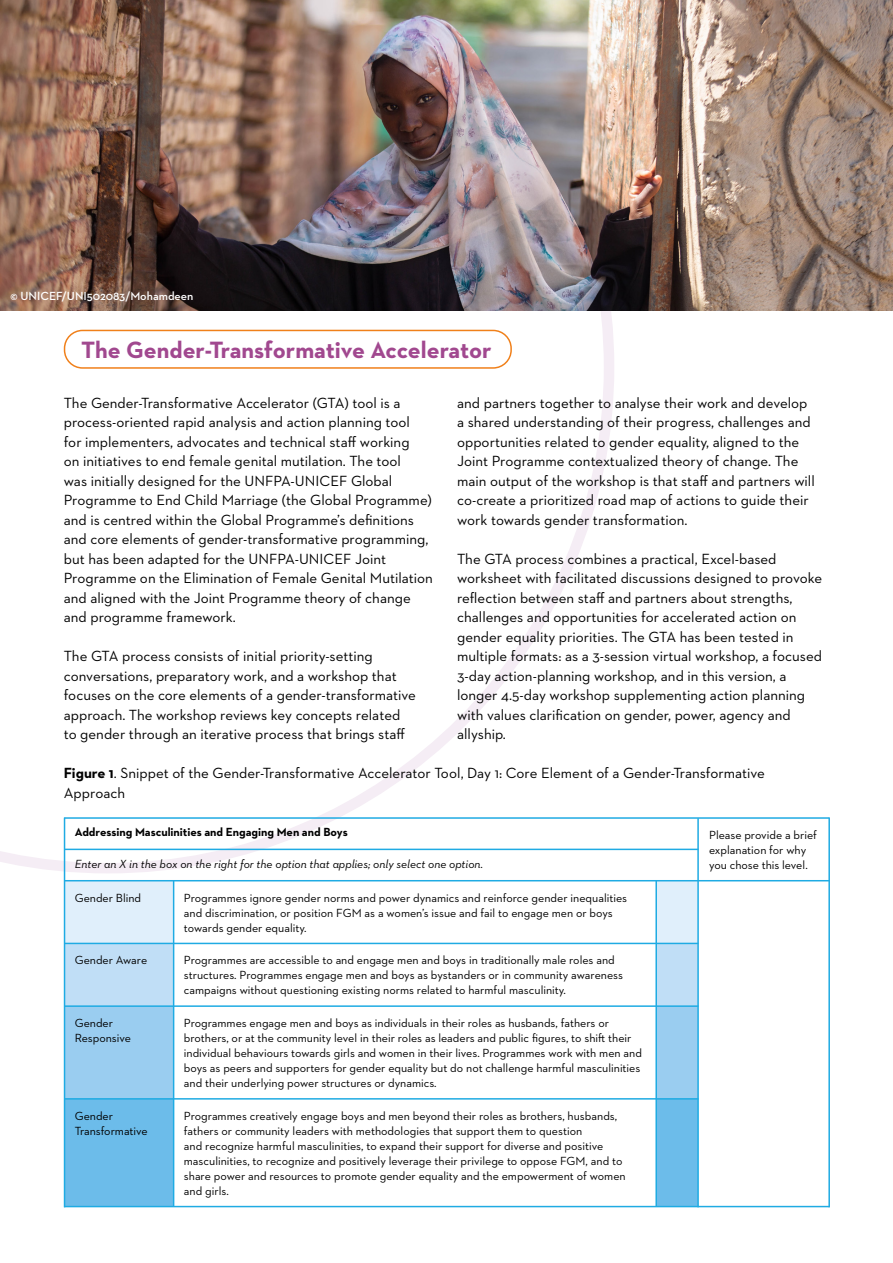
<style>
.page{position:relative;width:893px;height:1263px;background:#fff}
.page>*{position:absolute;margin:0;border:0;box-sizing:border-box;transform-origin:0 0}
.t1{font:700 24px "Neutraface 2 Text";color:#a1488f}
.t2{font:15px/19.5px "Neutraface 2 Text";color:#000}
.t3{font:12px/15px "Neutraface 2 Text";color:#000}
.t4{font:italic 12px "Neutraface 2 Text";color:#000}
.t5{font:700 12px "Neutraface 2 Text";color:#000}
.t6{font:600 12px "Neutraface 2 Text";color:#fff}
.s1{font-weight:700}
</style>
<div class="page">
<svg style="left:0;top:310px;width:614px;height:563px"></svg>
<div style="left:64px;top:330px;width:448px;height:39px;border:2px solid #f0801a;border-radius:18px"></div>
<div style="left:65px;top:1099px;width:108px;height:108px;background:#6cbcea"></div>
<div style="left:65px;top:1006px;width:108px;height:93px;background:#9acdf0"></div>
<div style="left:657px;top:1006px;width:41px;height:93px;background:#9acdf0"></div>
<div style="left:65px;top:943px;width:108px;height:63px;background:#c0def6"></div>
<div style="left:657px;top:943px;width:41px;height:63px;background:#c0def6"></div>
<div style="left:65px;top:881px;width:108px;height:62px;background:#e0effb"></div>
<div style="left:657px;top:881px;width:41px;height:62px;background:#e0effb"></div>
<div style="left:657px;top:1099px;width:41px;height:108px;background:#6cbcea"></div>
<hr style="left:64px;top:817px;width:766px;height:2px;background:#1fabe3">
<hr style="left:64px;top:849px;width:634px;height:1px;background:#1fabe3">
<hr style="left:64px;top:880px;width:766px;height:1px;background:#1fabe3">
<hr style="left:64px;top:943px;width:634px;height:1px;background:#1fabe3">
<hr style="left:64px;top:1005px;width:634px;height:2px;background:#1fabe3">
<hr style="left:64px;top:1098px;width:634px;height:1px;background:#1fabe3">
<hr style="left:64px;top:818px;width:1px;height:389px;background:#1fabe3">
<hr style="left:173px;top:881px;width:1px;height:325px;background:#1fabe3">
<hr style="left:697px;top:818px;width:2px;height:389px;background:#1fabe3">
<hr style="left:655px;top:881px;width:2px;height:325px;background:#1fabe3">
<hr style="left:828px;top:818px;width:2px;height:389px;background:#1fabe3">
<hr style="left:64px;top:1206px;width:766px;height:1px;background:#1fabe3">
<img style="left:0;top:0;width:893px;height:310px">
<p class="t6" style="left:11px;top:288px;width:184px">© UNICEF/UNI502083/Mohamdeen</p>
<h1 class="t1" style="left:81px;top:335px;width:412px">The Gender-Transformative Accelerator</h1>
<p class="t2" style="left:64px;top:393px;width:371px">The Gender-Transformative Accelerator (GTA) tool is a process-oriented rapid analysis and action planning tool<br>for implementers, advocates and technical staff working<br>on initiatives to end female genital mutilation. The tool<br>was initially designed for the UNFPA-UNICEF Global Programme to End Child Marriage (the Global Programme) and is centred within the Global Programme’s definitions and core elements of gender-transformative programming, but has been adapted for the UNFPA-UNICEF Joint Programme on the Elimination of Female Genital Mutilation and aligned with the Joint Programme theory of change and programme framework.</p>
<p class="t2" style="left:64px;top:646px;width:354px">The GTA process consists of initial priority-setting conversations, preparatory work, and a workshop that focuses on the core elements of a gender-transformative approach. The workshop reviews key concepts related to gender through an iterative process that brings staff</p>
<p class="t2" style="left:64px;top:763px;width:703px"><span class="s1">Figure 1</span>. Snippet of the Gender-Transformative Accelerator Tool, Day 1: Core Element of a Gender-Transformative<br>Approach</p>
<p class="t2" style="left:457px;top:393px;width:359px">and partners together to analyse their work and develop a shared understanding of their progress, challenges and opportunities related to gender equality, aligned to the Joint Programme contextualized theory of change. The main output of the workshop is that staff and partners will co-create a prioritized road map of actions to guide their work towards gender transformation.</p>
<p class="t2" style="left:457px;top:549px;width:367px">The GTA process combines a practical, Excel-based worksheet with facilitated discussions designed to provoke reflection between staff and partners about strengths, challenges and opportunities for accelerated action on gender equality priorities. The GTA has been tested in multiple formats: as a 3-session virtual workshop, a focused 3-day action-planning workshop, and in this version, a longer 4.5-day workshop supplementing action planning with values clarification on gender, power, agency and allyship.</p>
<p class="t5" style="left:75px;top:825px;width:274px">Addressing Masculinities and Engaging Men and Boys</p>
<p class="t4" style="left:75px;top:856px;width:410px">Enter an X in the box on the right for the option that applies; only select one option.</p>
<p class="t3" style="left:75px;top:890px;width:68px">Gender Blind</p>
<p class="t3" style="left:184px;top:890px;width:445px">Programmes ignore gender norms and power dynamics and reinforce gender inequalities and discrimination, or position FGM as a women’s issue and fail to engage men or boys towards gender equality.</p>
<p class="t3" style="left:75px;top:953px;width:74px">Gender Aware</p>
<p class="t3" style="left:184px;top:953px;width:441px">Programmes are accessible to and engage men and boys in traditionally male roles and structures. Programmes engage men and boys as bystanders or in community awareness campaigns without questioning existing norms related to harmful masculinity.</p>
<p class="t3" style="left:75px;top:1015px;width:58px">Gender<br>Responsive</p>
<p class="t3" style="left:184px;top:1015px;width:460px">Programmes engage men and boys as individuals in their roles as husbands, fathers or brothers, or at the community level in their roles as leaders and public figures, to shift their individual behaviours towards girls and women in their lives. Programmes work with men and boys as peers and supporters for gender equality but do not challenge harmful masculinities and their underlying power structures or dynamics.</p>
<p class="t3" style="left:75px;top:1108px;width:75px">Gender<br>Transformative</p>
<p class="t3" style="left:184px;top:1108px;width:443px">Programmes creatively engage boys and men beyond their roles as brothers, husbands, fathers or community leaders with methodologies that support them to question<br>and recognize harmful masculinities, to expand their support for diverse and positive masculinities, to recognize and positively leverage their privilege to oppose FGM, and to share power and resources to promote gender equality and the empowerment of women and girls.</p>
<p class="t3" style="left:709px;top:827px;width:109px">Please provide a brief explanation for why you chose this level.</p>
</div>
